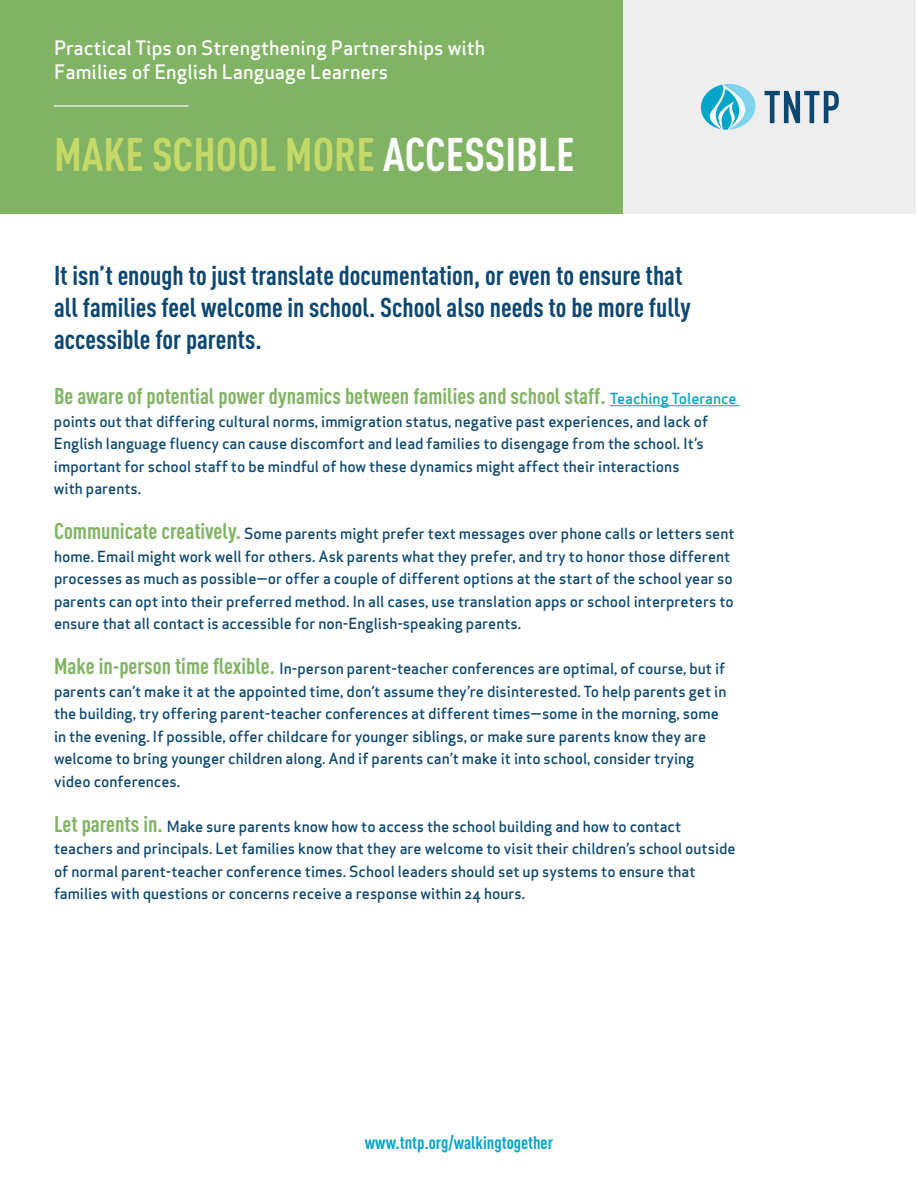
<style>
.page{position:relative;width:918px;height:1188px;background:#fff}
.page>*{position:absolute;margin:0;border:0;box-sizing:border-box;transform-origin:0 0}
.t1{font:700 46.5px "DIN Cond";color:#c5d968}
.t2{font:700 27px/32.4px "DIN Cond";color:#0c4772}
.t3{font:700 22.5px "DIN Cond";color:#81b364}
.t4{font:19.5px/23.4px "Apex Sans Medium ST";color:#fff}
.t5{font:700 18px "DIN Cond";color:#00a5c8}
.t6{font:15px/22.5px "Apex Sans Medium ST";color:#0c4772}
.s1{color:#fff}
.s2{font-family:"Apex Sans Medium ST";font-weight:400;font-size:15px;color:#00a5c8}
.s3{font-family:"DIN Cond";font-weight:700;font-size:22.5px;color:#81b364}
</style>
<div class="page">
<div style="left:0;top:0;width:623px;height:213px;background:#81b364"></div>
<div style="left:623px;top:1px;width:293px;height:213px;background:#eeeeef"></div>
<svg style="left:700px;top:84px;width:56px;height:46px"></svg>
<svg style="left:764px;top:91px;width:75px;height:32px"></svg>
<hr style="left:610px;top:405px;width:130px;height:1px;background:#00a5c8">
<hr style="left:54px;top:105px;width:134px;height:2px;background:#fff">
<h3 class="t4" style="left:54px;top:36px;width:433px">Practical Tips on Strengthening Partnerships with<br>Families of English Language Learners</h3>
<h1 class="t1" style="left:54px;top:126px;width:522px">MAKE SCHOOL MORE <span class="s1">ACCESSIBLE</span></h1>
<h2 class="t2" style="left:54px;top:258px;width:638px">It isn’t enough to just translate documentation, or even to ensure that all families feel welcome in school. School also needs to be more fully accessible for parents.</h2>
<h3 class="t3" style="left:54px;top:383px;width:684px">Be aware of potential power dynamics between families and school staff. <span class="s2">Teaching Tolerance</span></h3>
<p class="t6" style="left:54px;top:410px;width:656px">points out that differing cultural norms, immigration status, negative past experiences, and lack of English language fluency can cause discomfort and lead families to disengage from the school. It’s important for school staff to be mindful of how these dynamics might affect their interactions with parents.</p>
<p class="t6" style="left:54px;top:522px;width:682px"><span class="s3">Communicate creatively.</span> Some parents might prefer text messages over phone calls or letters sent home. Email might work well for others. Ask parents what they prefer, and try to honor those different processes as much as possible—or offer a couple of different options at the start of the school year so parents can opt into their preferred method. In all cases, use translation apps or school interpreters to ensure that all contact is accessible for non-English-speaking parents.</p>
<p class="t6" style="left:54px;top:657px;width:674px"><span class="s3">Make in-person time flexible.</span> In-person parent-teacher conferences are optimal, of course, but if parents can’t make it at the appointed time, don’t assume they’re disinterested. To help parents get in the building, try offering parent-teacher conferences at different times—some in the morning, some in the evening. If possible, offer childcare for younger siblings, or make sure parents know they are welcome to bring younger children along. And if parents can’t make it into school, consider trying video conferences.</p>
<p class="t6" style="left:54px;top:815px;width:683px"><span class="s3">Let parents in.</span> Make sure parents know how to access the school building and how to contact teachers and principals. Let families know that they are welcome to visit their children’s school outside of normal parent-teacher conference times. School leaders should set up systems to ensure that families with questions or concerns receive a response within 24 hours.</p>
<p class="t5" style="left:365px;top:1131px;width:190px">www.tntp.org/walkingtogether</p>
</div>
